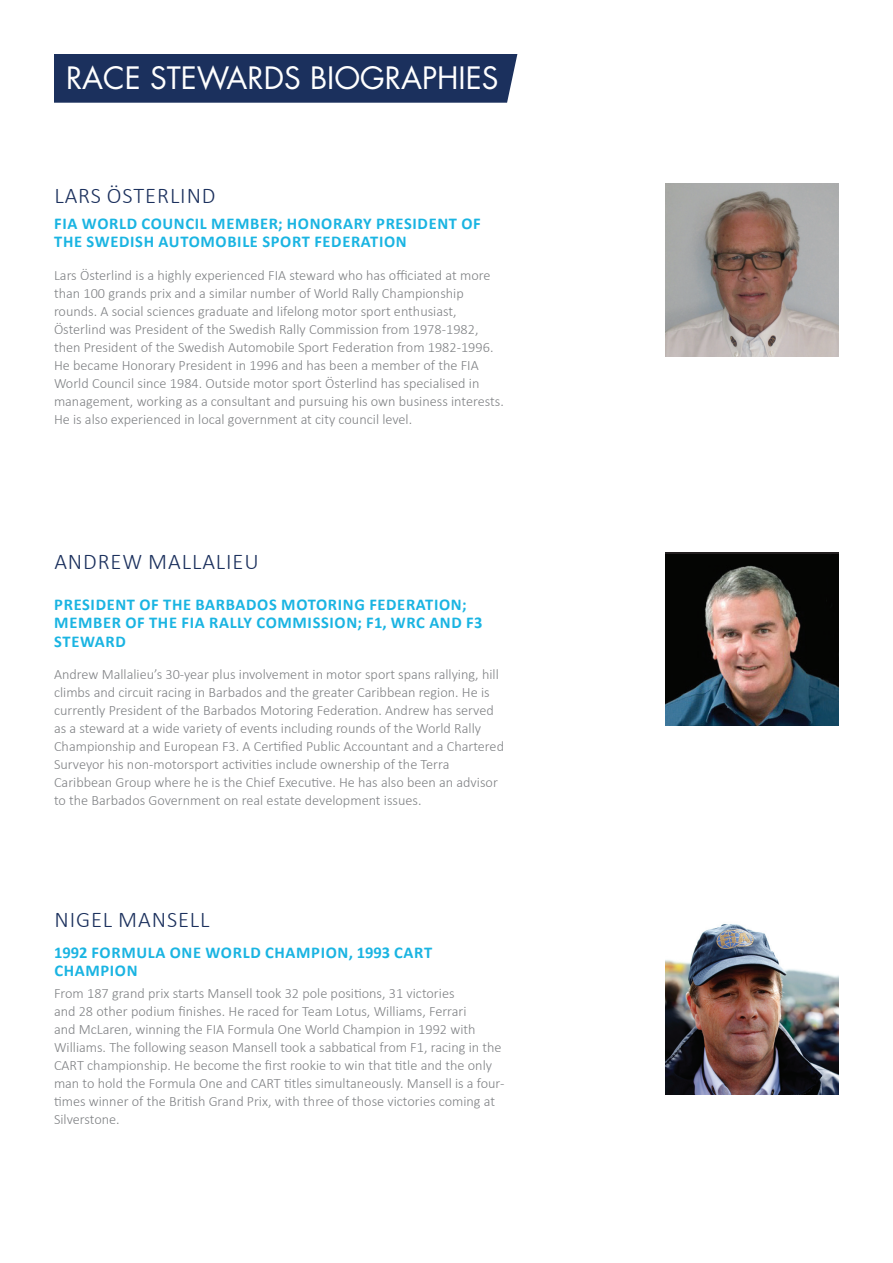
<style>
.page{position:relative;width:893px;height:1263px;background:#fff}
.page>*{position:absolute;margin:0;border:0;box-sizing:border-box;transform-origin:0 0}
.t1{font:30px "Futura Std";color:#fff}
.t2{font:300 22.5px "Calibri";letter-spacing:.04em;color:#1b305d}
.t3{font:700 16.5px/18px "Calibri";letter-spacing:.04em;color:#1ab4e2}
.t4{font:300 14.25px/18px "Calibri";color:#808285}
</style>
<div class="page">
<img style="left:665px;top:184px;width:173px;height:173px">
<img style="left:665px;top:554px;width:173px;height:172px">
<img style="left:665px;top:924px;width:173px;height:170px">
<div style="left:54px;top:54px;width:463px;height:49px;background:#1b305d"></div>
<h1 class="t1" style="left:66px;top:59px;width:434px">RACE STEWARDS BIOGRAPHIES</h1>
<h2 class="t2" style="left:54px;top:181px;width:163px">LARS ÖSTERLIND</h2>
<p class="t3" style="left:54px;top:215px;width:428px">FIA WORLD COUNCIL MEMBER; HONORARY PRESIDENT OF<br>THE SWEDISH AUTOMOBILE SPORT FEDERATION</p>
<p class="t4" style="left:54px;top:266px;width:451px">Lars Österlind is a highly experienced FIA steward who has officiated at more than 100 grands prix and a similar number of World Rally Championship rounds. A social sciences graduate and lifelong motor sport enthusiast, Österlind was President of the Swedish Rally Commission from 1978-1982, then President of the Swedish Automobile Sport Federation from 1982-1996.<br>He became Honorary President in 1996 and has been a member of the FIA World Council since 1984. Outside motor sport Österlind has specialised in management, working as a consultant and pursuing his own business interests.<br>He is also experienced in local government at city council level.</p>
<h2 class="t2" style="left:54px;top:548px;width:206px">ANDREW MALLALIEU</h2>
<p class="t3" style="left:54px;top:596px;width:430px">PRESIDENT OF THE BARBADOS MOTORING FEDERATION;<br>MEMBER OF THE FIA RALLY COMMISSION; F1, WRC AND F3<br>STEWARD</p>
<p class="t4" style="left:54px;top:665px;width:452px">Andrew Mallalieu’s 30-year plus involvement in motor sport spans rallying, hill climbs and circuit racing in Barbados and the greater Caribbean region. He is currently President of the Barbados Motoring Federation. Andrew has served as a steward at a wide variety of events including rounds of the World Rally Championship and European F3. A Certified Public Accountant and a Chartered Surveyor his non-motorsport activities include ownership of the Terra Caribbean Group where he is the Chief Executive. He has also been an advisor to the Barbados Government on real estate development issues.</p>
<h2 class="t2" style="left:54px;top:906px;width:157px">NIGEL MANSELL</h2>
<p class="t3" style="left:54px;top:944px;width:380px">1992 FORMULA ONE WORLD CHAMPION, 1993 CART<br>CHAMPION</p>
<p class="t4" style="left:54px;top:984px;width:452px">From 187 grand prix starts Mansell took 32 pole positions, 31 victories<br>and 28 other podium finishes. He raced for Team Lotus, Williams, Ferrari<br>and McLaren, winning the FIA Formula One World Champion in 1992 with Williams. The following season Mansell took a sabbatical from F1, racing in the CART championship. He become the first rookie to win that title and the only man to hold the Formula One and CART titles simultaneously. Mansell is a four&shy;times winner of the British Grand Prix, with three of those victories coming at Silverstone.</p>
</div>
